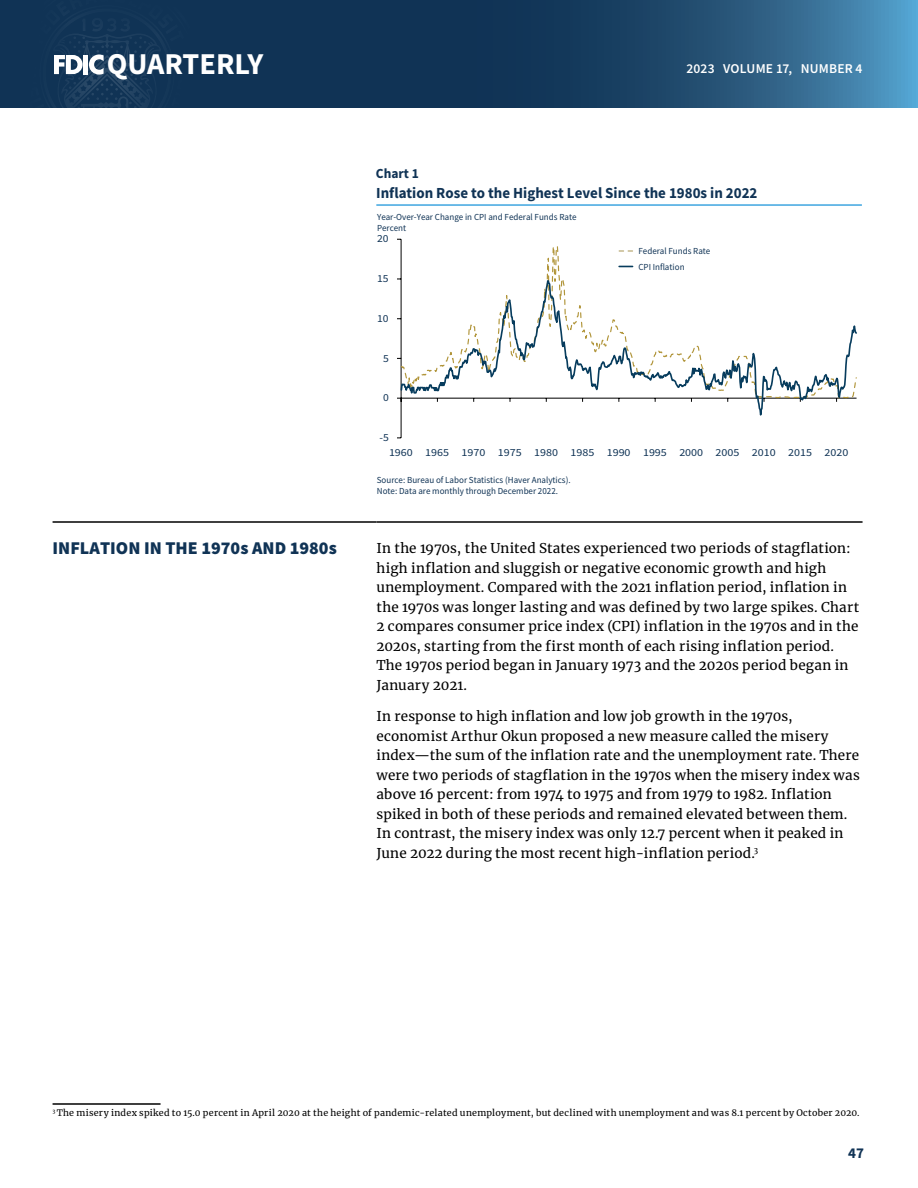
<style>
.page{position:relative;width:918px;height:1188px;background:#fff}
.page>*{position:absolute;margin:0;border:0;box-sizing:border-box;transform-origin:0 0}
.t1{font:700 30.3px "Source Sans Pro";color:#fff}
.t2{font:900 18px "Source Sans Pro";color:#103355}
.t3{font:700 15.45px "Source Sans Pro";color:#103355}
.t4{font:700 15px "Source Sans Pro";color:#103355}
.t5{font:700 13.8px "Source Sans Pro";color:#103355}
.Bodynorm_table{font:13.5px/19.5px "Merriweather";letter-spacing:.015em;color:#000}
.t6{font:600 13.5px "Source Sans Pro";letter-spacing:.015em;color:#fff}
.t7{font:10.8px "Source Sans Pro";color:#103355;scale:1.12 1}
.t8{font:10.8px "Source Sans Pro";color:#103355;scale:1.08 1}
.t9{font:9.3px/10.8px "Source Sans Pro";color:#103355}
.footnote_NEW{font:9px "Merriweather";letter-spacing:.025em;color:#000}
</style>
<div class="page">
<svg style="left:0;top:0;width:918px;height:108px;background:#1e496d"></svg>
<svg style="left:12px;top:0;width:190px;height:108px;background:#1a3b5c"></svg>
<hr style="left:53px;top:521px;width:324px;height:2px;background:#000">
<hr style="left:377px;top:521px;width:486px;height:2px;background:#000">
<hr style="left:53px;top:1103px;width:108px;height:2px;background:#000">
<hr style="left:376px;top:204px;width:486px;height:2px;background:#57b1e4">
<hr style="left:401px;top:239px;width:1px;height:199px;background:#000">
<svg style="left:400px;top:241px;width:234px;height:38px"></svg>
<svg style="left:400px;top:279px;width:457px;height:151px"></svg>
<svg style="left:619px;top:250px;width:14px;height:2px"></svg>
<svg style="left:619px;top:266px;width:14px;height:1px"></svg>
<h1 class="t1" style="left:107px;top:43px;width:158px">QUARTERLY</h1>
<p class="t6" style="left:687px;top:60px;width:178px">2023 VOLUME 17, NUMBER 4</p>
<p class="t5" style="left:376px;top:164px;width:44px">Chart 1</p>
<p class="t3" style="left:376px;top:183px;width:383px">Inflation Rose to the Highest Level Since the 1980s in 2022</p>
<p class="t9" style="left:377px;top:211px;width:201px">Year-Over-Year Change in CPI and Federal Funds Rate<br>Percent</p>
<p class="t8" style="left:377px;top:232px;width:12px">20</p>
<p class="t8" style="left:377px;top:272px;width:12px">15</p>
<p class="t8" style="left:377px;top:311px;width:12px">10</p>
<p class="t8" style="left:383px;top:351px;width:7px">5</p>
<p class="t8" style="left:383px;top:391px;width:7px">0</p>
<p class="t8" style="left:379px;top:431px;width:10px">-5</p>
<p class="t9" style="left:639px;top:243px;width:73px;line-height:15.5px">Federal Funds Rate<br>CPI Inflation</p>
<p class="t7" style="left:389px;top:446px;width:412px">1960 1965 1970 1975 1980 1985 1990 1995 2000 2005 2010 2015 2020</p>
<p class="t9" style="left:377px;top:474px;width:195px">Source: Bureau of Labor Statistics (Haver Analytics).<br>Note: Data are monthly through December 2022.</p>
<h2 class="t2" style="left:53px;top:535px;width:286px">INFLATION IN THE 1970s AND 1980s</h2>
<p class="Bodynorm_table" style="left:377px;top:538px;width:484px">In the 1970s, the United States experienced two periods of stagflation: high inflation and sluggish or negative economic growth and high unemployment. Compared with the 2021 inflation period, inflation in the 1970s was longer lasting and was defined by two large spikes. Chart 2 compares consumer price index (CPI) inflation in the 1970s and in the 2020s, starting from the first month of each rising inflation period.<br>The 1970s period began in January 1973 and the 2020s period began in January 2021.</p>
<p class="Bodynorm_table" style="left:377px;top:706px;width:485px">In response to high inflation and low job growth in the 1970s, economist Arthur Okun proposed a new measure called the misery index—the sum of the inflation rate and the unemployment rate. There were two periods of stagflation in the 1970s when the misery index was above 16 percent: from 1974 to 1975 and from 1979 to 1982. Inflation spiked in both of these periods and remained elevated between them.<br>In contrast, the misery index was only 12.7 percent when it peaked in June 2022 during the most recent high-inflation period.<sup>3</sup></p>
<p class="footnote_NEW" style="left:53px;top:1107px;width:809px"><sup>3</sup> The misery index spiked to 15.0 percent in April 2020 at the height of pandemic-related unemployment, but declined with unemployment and was 8.1 percent by October 2020.</p>
<p class="t4" style="left:848px;top:1143px;width:17px">47</p>
</div>
